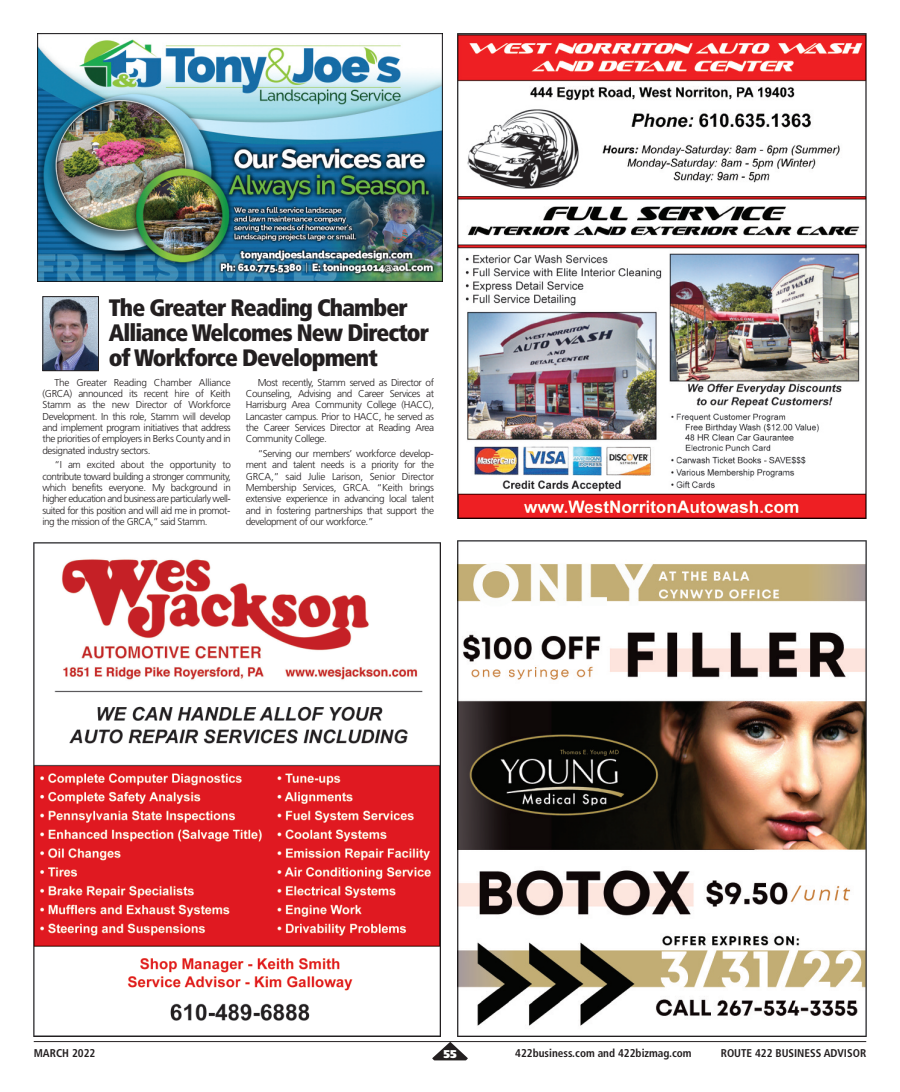
<style>
.page{position:relative;width:900px;height:1092px;background:#fff}
.page>*{position:absolute;margin:0;border:0;box-sizing:border-box;transform-origin:0 0}
.t1{font:900 condensed 23.75px/25px "Frutiger";letter-spacing:-.04em;color:#231f20}
.t2{font:700 condensed 11.25px "Frutiger";color:#231f20}
.t3{font:900 11.25px "Frutiger";color:#fff}
.t4{font:300 10px/11.4px "Frutiger";letter-spacing:-.04em;color:#231f20;text-align:justify}
</style>
<div class="page">
<hr style="left:34px;top:1041px;width:832px;height:1px;background:#231f20">
<svg style="left:432px;top:1041px;width:36px;height:19px"></svg>
<img style="left:458px;top:541px;width:408px;height:495px">
<img style="left:44px;top:298px;width:53px;height:71px">
<div style="left:42px;top:296px;width:57px;height:75px;border:1px solid #231f20"></div>
<img style="left:38px;top:34px;width:404px;height:247px">
<img style="left:34px;top:542px;width:406px;height:494px">
<img style="left:458px;top:34px;width:408px;height:484px">
<h1 class="t1" style="left:109px;top:297px;width:322px">The Greater Reading Chamber<br>Alliance Welcomes New Director of Workforce Development</h1>
<p class="t4" style="left:42px;top:377px;width:190px;text-indent:12px">The Greater Reading Chamber Alliance (GRCA) announced its recent hire of Keith Stamm as the new Director of Workforce Development. In this role, Stamm will develop and implement program initiatives that address the priorities of employers in Berks County and in designated industry sectors.</p>
<p class="t4" style="left:43px;top:460px;width:190px;text-indent:12px">“I am excited about the opportunity to contribute toward building a stronger community, which benefits everyone. My background in higher education and business are particularly well&shy;suited for this position and will aid me in promot&shy;ing the mission of the GRCA,” said Stamm.</p>
<p class="t4" style="left:246px;top:377px;width:190px;text-indent:12px">Most recently, Stamm served as Director of Counseling, Advising and Career Services at Harrisburg Area Community College (HACC), Lancaster campus. Prior to HACC, he served as the Career Services Director at Reading Area Community College.</p>
<p class="t4" style="left:246px;top:448px;width:190px;text-indent:12px">“Serving our members’ workforce develop&shy;ment and talent needs is a priority for the GRCA,” said Julie Larison, Senior Director Membership Services, GRCA. “Keith brings extensive experience in advancing local talent and in fostering partnerships that support the development of our workforce.”</p>
<p class="t2" style="left:34px;top:1048px;width:63px">MARCH 2022</p>
<p class="t3" style="left:444px;top:1049px;width:15px">55</p>
<p class="t2" style="left:515px;top:1048px;width:178px">422business.com and 422bizmag.com</p>
<p class="t2" style="left:721px;top:1048px;width:147px">ROUTE 422 BUSINESS ADVISOR</p>
</div>
